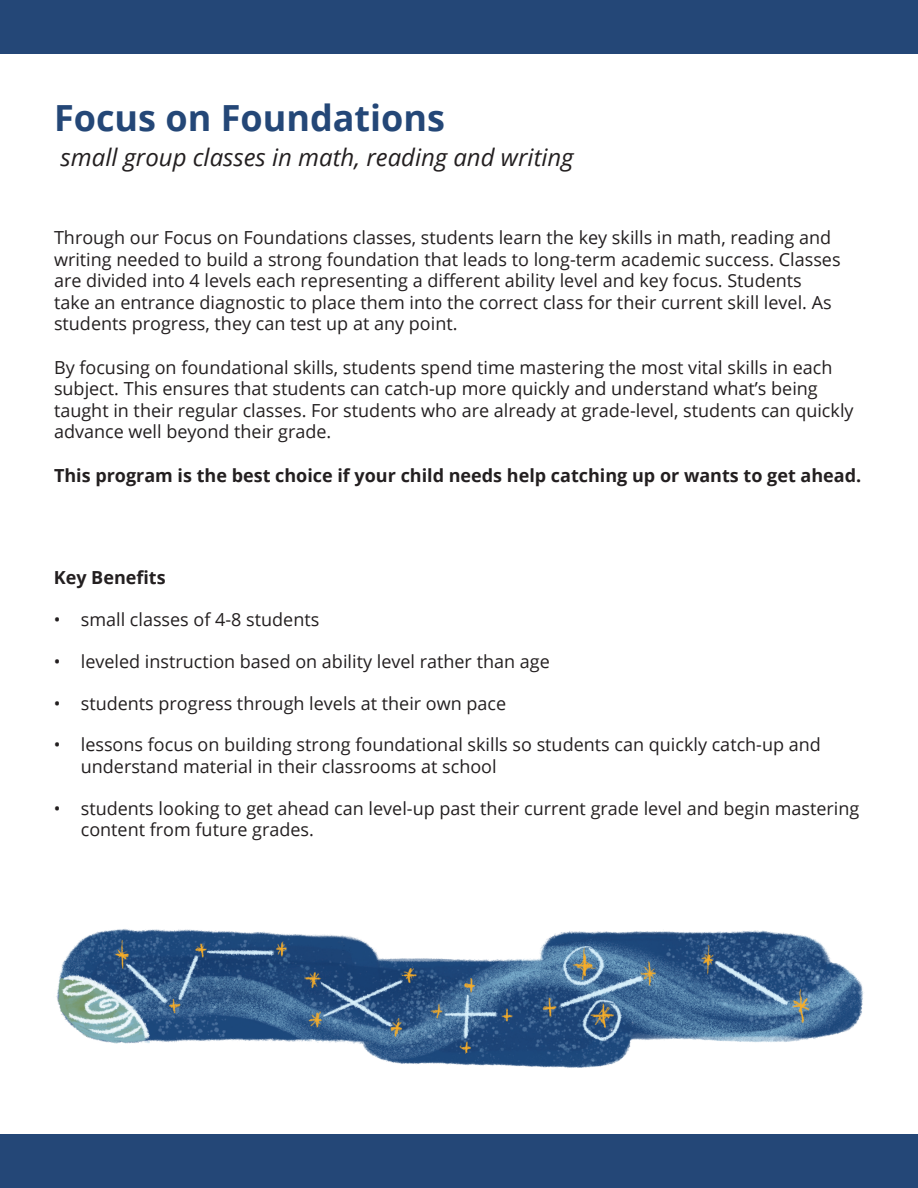
<style>
.page{position:relative;width:918px;height:1188px;background:#fff}
.page>*{position:absolute;margin:0;border:0;box-sizing:border-box;transform-origin:0 0}
.t1{font:700 36px "Open Sans";color:#244777}
.t2{font:italic 24px "Open Sans";color:#231f20}
.t3{font:18px/21.6px "Open Sans";color:#231f20}
.t4{font:700 18px "Open Sans";color:#231f20}
</style>
<div class="page">
<div style="left:0;top:0;width:918px;height:54px;background:#244777"></div>
<div style="left:0;top:1134px;width:918px;height:54px;background:#244777"></div>
<img style="left:56px;top:929px;width:808px;height:139px">
<h1 class="t1" style="left:54px;top:93px;width:393px">Focus on Foundations</h1>
<h2 class="t2" style="left:61px;top:141px;width:514px">small group classes in math, reading and writing</h2>
<p class="t3" style="left:54px;top:226px;width:788px">Through our Focus on Foundations classes, students learn the key skills in math, reading and writing needed to build a strong foundation that leads to long-term academic success. Classes are divided into 4 levels each representing a different ability level and key focus. Students take an entrance diagnostic to place them into the correct class for their current skill level. As students progress, they can test up at any point.</p>
<p class="t3" style="left:54px;top:356px;width:801px">By focusing on foundational skills, students spend time mastering the most vital skills in each subject. This ensures that students can catch-up more quickly and understand what’s being taught in their regular classes. For students who are already at grade-level, students can quickly advance well beyond their grade.</p>
<p class="t4" style="left:54px;top:462px;width:809px">This program is the best choice if your child needs help catching up or wants to get ahead.</p>
<p class="t4" style="left:54px;top:565px;width:113px">Key Benefits</p>
<p class="t3" style="left:54px;top:608px;width:267px">• small classes of 4-8 students</p>
<p class="t3" style="left:54px;top:650px;width:498px">• leveled instruction based on ability level rather than age</p>
<p class="t3" style="left:54px;top:692px;width:454px">• students progress through levels at their own pace</p>
<p class="t3" style="left:81px;top:734px;width:742px;text-indent:-27px">• lessons focus on building strong foundational skills so students can quickly catch-up and understand material in their classrooms at school</p>
<p class="t3" style="left:81px;top:797px;width:780px;text-indent:-27px">• students looking to get ahead can level-up past their current grade level and begin mastering content from future grades.</p>
</div>
